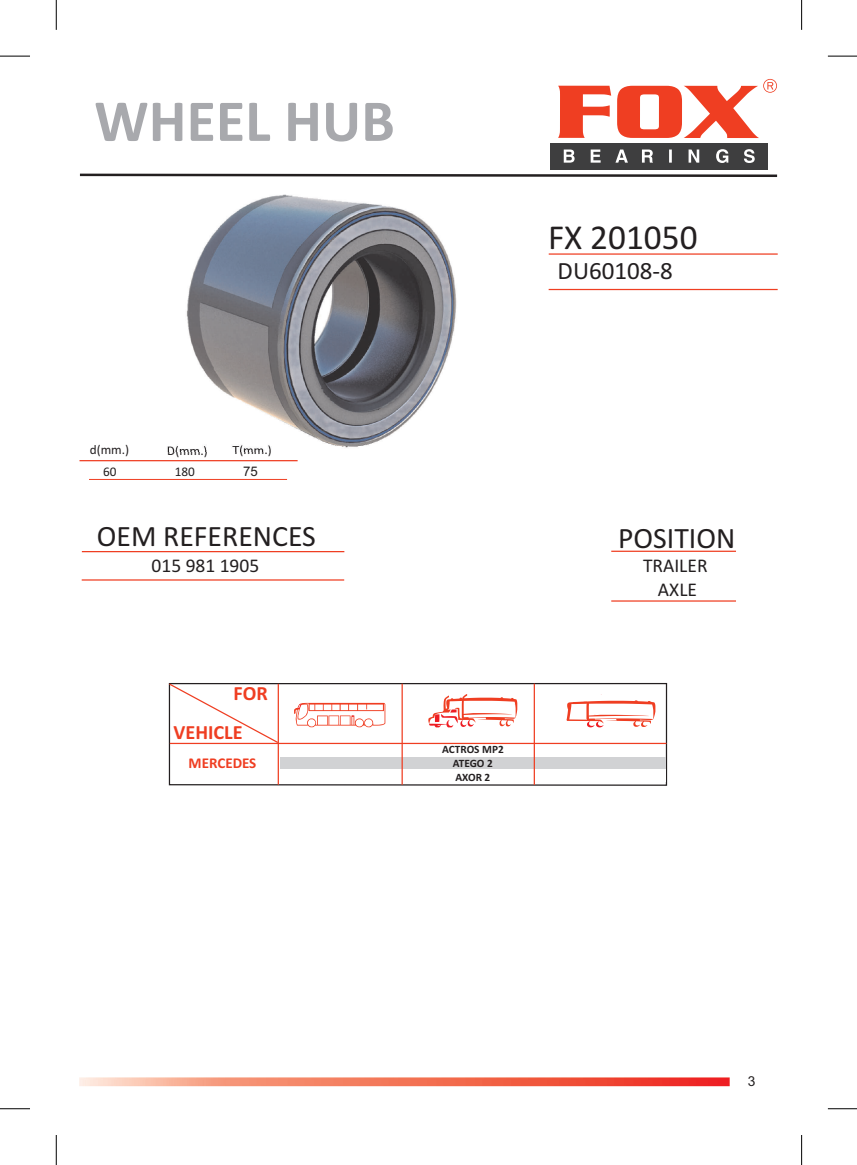
<style>
.page{position:relative;width:857px;height:1165px;background:#fff}
.page>*{position:absolute;margin:0;border:0;box-sizing:border-box;transform-origin:0 0}
.t1{font:700 60px "Calibri";color:#a8a9ad}
.t2{font:35.25px "Calibri";color:#231f20}
.t3{font:29.75px "Calibri";color:#231f20}
.t4{font:25px "Calibri";color:#231f20}
.t5{font:700 20.25px "Calibri";color:#ef3e22}
.t6{font:19.5px/23.8px "Calibri";color:#231f20;text-align:center}
.t7{font:700 15px "Calibri";color:#ef3e22}
.t8{font:13.75px "Arial";color:#231f20}
.t9{font:13.25px "Calibri";color:#231f20}
.t10{font:13.25px "Arial";color:#231f20}
.t11{font:700 11.25px/13.8px "Calibri";color:#231f20;text-align:center}
</style>
<div class="page">
<svg style="left:168px;top:682px;width:499px;height:104px"></svg>
<svg style="left:428px;top:694px;width:89px;height:33px"></svg>
<svg style="left:566px;top:694px;width:89px;height:33px"></svg>
<hr style="left:170px;top:743px;width:496px;height:1px;background:#ef3e22">
<hr style="left:278px;top:684px;width:1px;height:101px;background:#ef3e22">
<hr style="left:79px;top:460px;width:218px;height:1px;background:#ef3e22">
<hr style="left:89px;top:479px;width:198px;height:1px;background:#ef3e22">
<div style="left:280px;top:745px;width:385px;height:12px;background:#fff"></div>
<div style="left:280px;top:757px;width:385px;height:13px;background:#d1d2d4"></div>
<img style="left:79px;top:1077px;width:650px;height:9px">
<svg style="left:168px;top:682px;width:111px;height:62px"></svg>
<hr style="left:82px;top:579px;width:262px;height:2px;background:#ef3e22">
<div style="left:280px;top:770px;width:385px;height:12px;background:#fff"></div>
<hr style="left:401px;top:684px;width:2px;height:101px;background:#ef3e22">
<hr style="left:533px;top:684px;width:2px;height:101px;background:#ef3e22">
<hr style="left:548px;top:253px;width:229px;height:2px;background:#ef3e22">
<hr style="left:548px;top:289px;width:229px;height:1px;background:#ef3e22">
<img style="left:167px;top:194px;width:290px;height:258px">
<hr style="left:611px;top:551px;width:125px;height:1px;background:#ef3e22">
<hr style="left:611px;top:600px;width:125px;height:2px;background:#ef3e22">
<hr style="left:82px;top:551px;width:262px;height:1px;background:#ef3e22">
<div style="left:550px;top:143px;width:217px;height:26px;background:#3e3e3f"></div>
<svg style="left:563px;top:150px;width:11px;height:13px"></svg>
<svg style="left:590px;top:150px;width:10px;height:13px"></svg>
<svg style="left:615px;top:150px;width:13px;height:13px"></svg>
<svg style="left:642px;top:150px;width:11px;height:13px"></svg>
<svg style="left:669px;top:150px;width:3px;height:13px"></svg>
<svg style="left:688px;top:150px;width:11px;height:13px"></svg>
<svg style="left:558px;top:79px;width:219px;height:59px"></svg>
<svg style="left:716px;top:149px;width:12px;height:14px"></svg>
<svg style="left:744px;top:149px;width:10px;height:14px"></svg>
<svg style="left:79px;top:173px;width:699px;height:4px"></svg>
<svg style="left:294px;top:703px;width:91px;height:24px"></svg>
<hr style="left:0;top:1108px;width:30px;height:1px;background:#000">
<hr style="left:56px;top:1135px;width:1px;height:30px;background:#000">
<hr style="left:0;top:56px;width:30px;height:1px;background:#000">
<hr style="left:56px;top:0;width:1px;height:30px;background:#000">
<svg style="left:828px;top:56px;width:29px;height:1px"></svg>
<hr style="left:801px;top:0;width:1px;height:30px;background:#000">
<svg style="left:828px;top:1108px;width:29px;height:1px"></svg>
<hr style="left:801px;top:1135px;width:1px;height:30px;background:#000">
<h1 class="t1" style="left:94px;top:96px;width:302px">WHEEL HUB</h1>
<h2 class="t2" style="left:548px;top:222px;width:151px">FX 201050</h2>
<h3 class="t4" style="left:557px;top:260px;width:117px">DU60108-8</h3>
<p class="t9" style="left:90px;top:444px;width:41px">d(mm.)</p>
<p class="t9" style="left:167px;top:445px;width:42px">D(mm.)</p>
<p class="t9" style="left:233px;top:444px;width:40px">T(mm.)</p>
<p class="t9" style="left:103px;top:466px;width:15px">60</p>
<p class="t9" style="left:175px;top:466px;width:22px">180</p>
<p class="t10" style="left:243px;top:466px;width:16px">75</p>
<h3 class="t3" style="left:97px;top:524px;width:221px">OEM REFERENCES</h3>
<h3 class="t6" style="left:152px;top:555px;width:109px">015 981 1905</h3>
<h3 class="t5" style="left:234px;top:685px;width:36px">FOR</h3>
<h3 class="t5" style="left:173px;top:724px;width:71px">VEHICLE</h3>
<p class="t7" style="left:189px;top:757px;width:69px">MERCEDES</p>
<p class="t11" style="left:442px;top:744px;width:63px">ACTROS MP2<br>ATEGO 2<br>AXOR 2</p>
<h3 class="t3" style="left:618px;top:526px;width:119px">POSITION</h3>
<h3 class="t6" style="left:643px;top:555px;width:66px">TRAILER<br>AXLE</h3>
<p class="t8" style="left:747px;top:1076px;width:9px">3</p>
</div>
